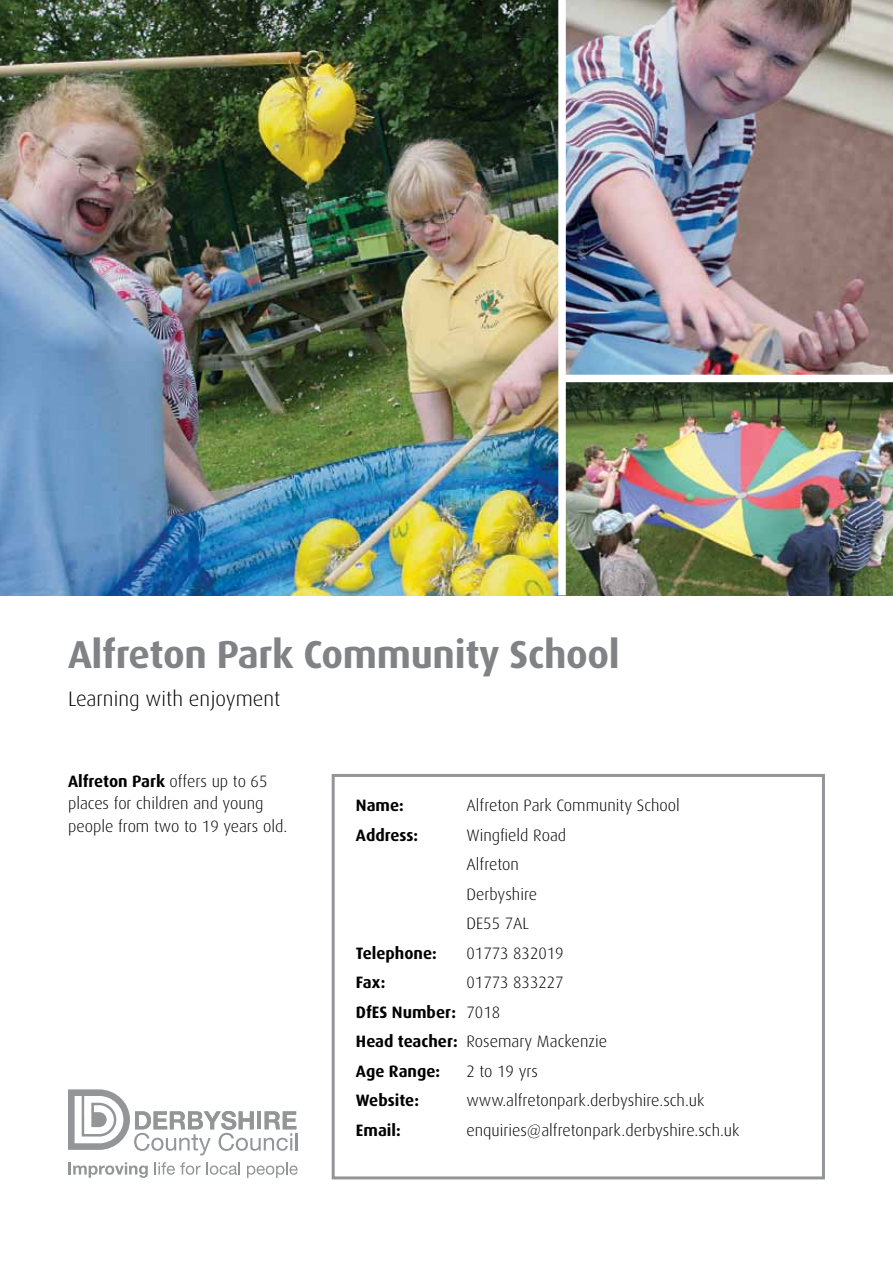
<style>
.page{position:relative;width:893px;height:1263px;background:#fff}
.page>*{position:absolute;margin:0;border:0;box-sizing:border-box;transform-origin:0 0}
.t1{font:700 39px "Dax";letter-spacing:-.01em;color:#808285}
.t2{font:300 21px "Dax";color:#000}
.t3{font:300 16.5px/29.5px "Dax";color:#000}
.t4{font:700 16.5px "Dax";color:#000}
.s1{font-weight:700}
</style>
<div class="page">
<img style="left:0;top:0;width:893px;height:595px">
<div style="left:558px;top:0;width:8px;height:595px;background:#fff"></div>
<div style="left:561px;top:375px;width:332px;height:7px;background:#fff"></div>
<div style="left:332px;top:774px;width:493px;height:405px;border:3px solid #939598"></div>
<svg style="left:68px;top:1162px;width:80px;height:16px"></svg>
<svg style="left:155px;top:1162px;width:46px;height:13px"></svg>
<svg style="left:207px;top:1162px;width:33px;height:13px"></svg>
<svg style="left:247px;top:1162px;width:51px;height:16px"></svg>
<svg style="left:68px;top:1089px;width:230px;height:66px"></svg>
<h1 class="t1" style="left:68px;top:632px;width:553px">Alfreton Park Community School</h1>
<p class="t2" style="left:68px;top:687px;width:214px">Learning with enjoyment</p>
<p class="t3" style="left:68px;top:770px;width:221px;line-height:22.5px"><span class="s1">Alfreton Park</span> offers up to 65 places for children and young people from two to 19 years old.</p>
<p class="t4" style="left:356px;top:796px;width:49px">Name:</p>
<p class="t3" style="left:466px;top:791px;width:215px">Alfreton Park Community School</p>
<p class="t4" style="left:356px;top:825px;width:64px">Address:</p>
<p class="t3" style="left:466px;top:820px;width:101px">Wingfield Road<br>Alfreton<br>Derbyshire<br>DE55 7AL</p>
<p class="t4" style="left:356px;top:943px;width:82px">Telephone:</p>
<p class="t3" style="left:466px;top:938px;width:99px">01773 832019</p>
<p class="t4" style="left:356px;top:973px;width:31px">Fax:</p>
<p class="t3" style="left:356px;top:968px;width:253px;text-indent:111px">01773 833227<br><span class="s1">DfES Number:</span> 7018<br><span class="s1">Head teacher:</span> Rosemary Mackenzie<br><span class="s1">Age Range:</span></p>
<p class="t3" style="left:466px;top:1056px;width:73px">2 to 19 yrs</p>
<p class="t4" style="left:356px;top:1091px;width:65px">Website:</p>
<p class="t3" style="left:466px;top:1086px;width:239px">www.alfretonpark.derbyshire.sch.uk</p>
<p class="t4" style="left:356px;top:1120px;width:46px">Email:</p>
<p class="t3" style="left:466px;top:1115px;width:274px">enquiries@alfretonpark.derbyshire.sch.uk</p>
</div>
